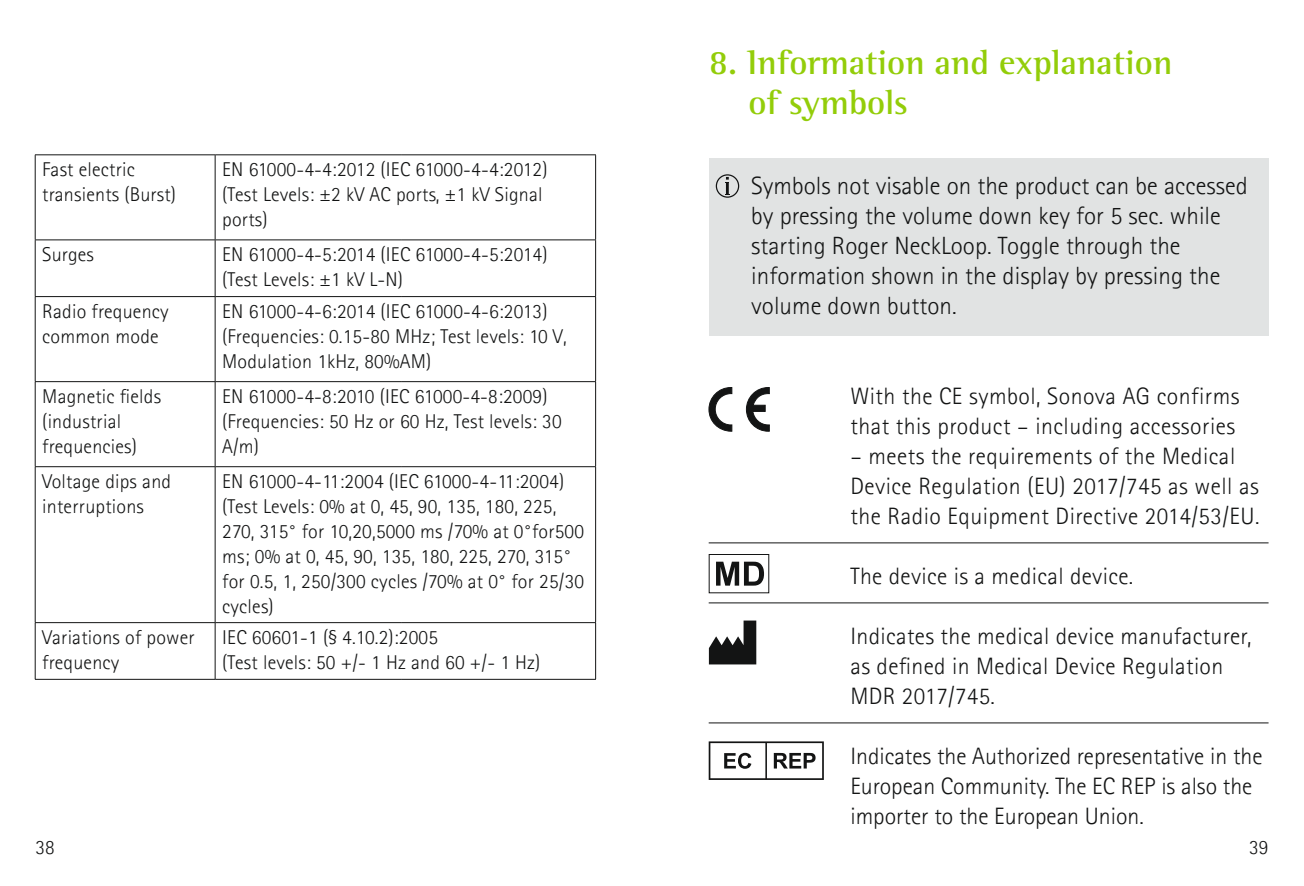
<style>
.page{position:relative;width:1304px;height:886px;background:#fff}
.page>*{position:absolute;margin:0;border:0;box-sizing:border-box;transform-origin:0 0}
.t1{font:700 35px/40px "Rotis Semifor Phonak";color:#93cd09}
.t2{font:300 25px/30px "Rotis Sansfor Phonak";letter-spacing:.005em;color:#131414}
.t3{font:300 23.75px/30px "Rotis Sansfor Phonak";letter-spacing:.015em;color:#131414}
.t4{font:300 20px/25px "Rotis Sansfor Phonak";letter-spacing:.01em;color:#131414}
</style>
<div class="page">
<div style="left:709px;top:158px;width:560px;height:178px;background:#e1e3e3"></div>
<svg style="left:716px;top:174px;width:23px;height:24px"></svg>
<hr style="left:709px;top:542px;width:560px;height:1px;background:#131414">
<hr style="left:709px;top:602px;width:560px;height:1px;background:#131414">
<hr style="left:709px;top:722px;width:560px;height:1px;background:#131414">
<svg style="left:709px;top:387px;width:23px;height:44px"></svg>
<svg style="left:746px;top:387px;width:24px;height:44px"></svg>
<div style="left:709px;top:554px;width:60px;height:39px;border:1px solid #131414"></div>
<svg style="left:716px;top:562px;width:48px;height:24px"></svg>
<svg style="left:709px;top:620px;width:47px;height:44px"></svg>
<svg style="left:709px;top:741px;width:115px;height:39px"></svg>
<hr style="left:765px;top:742px;width:2px;height:37px;background:#131414">
<hr style="left:35px;top:154px;width:180px;height:1px;background:#131414">
<hr style="left:35px;top:155px;width:1px;height:85px;background:#131414">
<hr style="left:215px;top:154px;width:187px;height:1px;background:#131414">
<hr style="left:215px;top:155px;width:1px;height:85px;background:#131414">
<hr style="left:402px;top:154px;width:194px;height:1px;background:#131414">
<hr style="left:595px;top:155px;width:1px;height:85px;background:#131414">
<hr style="left:35px;top:239px;width:180px;height:1px;background:#131414">
<hr style="left:35px;top:240px;width:1px;height:56px;background:#131414">
<hr style="left:215px;top:239px;width:187px;height:1px;background:#131414">
<hr style="left:215px;top:240px;width:1px;height:56px;background:#131414">
<hr style="left:402px;top:239px;width:194px;height:1px;background:#131414">
<hr style="left:595px;top:240px;width:1px;height:56px;background:#131414">
<hr style="left:35px;top:296px;width:180px;height:1px;background:#131414">
<hr style="left:35px;top:297px;width:1px;height:84px;background:#131414">
<hr style="left:215px;top:296px;width:187px;height:1px;background:#131414">
<hr style="left:215px;top:297px;width:1px;height:84px;background:#131414">
<hr style="left:402px;top:296px;width:194px;height:1px;background:#131414">
<hr style="left:595px;top:297px;width:1px;height:84px;background:#131414">
<hr style="left:35px;top:381px;width:180px;height:1px;background:#131414">
<hr style="left:35px;top:382px;width:1px;height:84px;background:#131414">
<hr style="left:215px;top:381px;width:187px;height:1px;background:#131414">
<hr style="left:215px;top:382px;width:1px;height:84px;background:#131414">
<hr style="left:402px;top:381px;width:194px;height:1px;background:#131414">
<hr style="left:595px;top:382px;width:1px;height:84px;background:#131414">
<hr style="left:35px;top:466px;width:180px;height:1px;background:#131414">
<hr style="left:35px;top:467px;width:1px;height:155px;background:#131414">
<hr style="left:215px;top:466px;width:187px;height:1px;background:#131414">
<hr style="left:215px;top:467px;width:1px;height:155px;background:#131414">
<hr style="left:402px;top:466px;width:194px;height:1px;background:#131414">
<hr style="left:595px;top:467px;width:1px;height:155px;background:#131414">
<hr style="left:35px;top:622px;width:180px;height:1px;background:#131414">
<hr style="left:35px;top:623px;width:1px;height:56px;background:#131414">
<hr style="left:215px;top:622px;width:187px;height:1px;background:#131414">
<hr style="left:215px;top:623px;width:1px;height:56px;background:#131414">
<hr style="left:402px;top:622px;width:194px;height:1px;background:#131414">
<hr style="left:595px;top:623px;width:1px;height:56px;background:#131414">
<hr style="left:35px;top:679px;width:180px;height:1px;background:#131414">
<hr style="left:215px;top:679px;width:187px;height:1px;background:#131414">
<hr style="left:402px;top:679px;width:194px;height:1px;background:#131414">
<p class="t4" style="left:42px;top:157px;width:135px">Fast electric transients (Burst)</p>
<p class="t4" style="left:222px;top:157px;width:327px">EN 61000-4-4:2012 (IEC 61000-4-4:2012) (Test Levels: ±2 kV AC ports, ±1 kV Signal ports)</p>
<p class="t4" style="left:42px;top:242px;width:53px">Surges</p>
<p class="t4" style="left:222px;top:242px;width:327px">EN 61000-4-5:2014 (IEC 61000-4-5:2014) (Test Levels: ±1 kV L-N)</p>
<p class="t4" style="left:42px;top:299px;width:128px">Radio frequency common mode</p>
<p class="t4" style="left:222px;top:299px;width:346px">EN 61000-4-6:2014 (IEC 61000-4-6:2013) (Frequencies: 0.15-80 MHz; Test levels: 10 V,<br>Modulation 1kHz, 80%AM)</p>
<p class="t4" style="left:42px;top:384px;width:120px">Magnetic fields (industrial frequencies)</p>
<p class="t4" style="left:222px;top:384px;width:341px">EN 61000-4-8:2010 (IEC 61000-4-8:2009) (Frequencies: 50 Hz or 60 Hz, Test levels: 30<br>A/m)</p>
<p class="t4" style="left:42px;top:469px;width:130px">Voltage dips and interruptions</p>
<p class="t4" style="left:222px;top:469px;width:363px">EN 61000-4-11:2004 (IEC 61000-4-11:2004) (Test Levels: 0% at 0, 45, 90, 135, 180, 225, 270, 315° for 10,20,5000 ms /70% at 0°for500 ms; 0% at 0, 45, 90, 135, 180, 225, 270, 315° for 0.5, 1, 250/300 cycles /70% at 0° for 25/30 cycles)</p>
<p class="t4" style="left:42px;top:625px;width:154px">Variations of power frequency</p>
<p class="t4" style="left:222px;top:625px;width:320px">IEC 60601-1 (§ 4.10.2):2005<br>(Test levels: 50 +/- 1 Hz and 60 +/- 1 Hz)</p>
<h1 class="t1" style="left:748px;top:42px;width:426px;text-indent:-40px">8. Information and explanation of symbols</h1>
<p class="t2" style="left:751px;top:171px;width:498px">Symbols not visable on the product can be accessed by pressing the volume down key for 5 sec. while starting Roger NeckLoop. Toggle through the information shown in the display by pressing the volume down button.</p>
<p class="t3" style="left:850px;top:381px;width:391px">With the CE symbol, Sonova AG confirms that this product – including accessories</p>
<p class="t3" style="left:850px;top:441px;width:410px">– meets the requirements of the Medical<br>Device Regulation (EU) 2017/745 as well as the Radio Equipment Directive 2014/53/EU.</p>
<p class="t3" style="left:850px;top:561px;width:284px">The device is a medical device.</p>
<p class="t3" style="left:850px;top:621px;width:403px">Indicates the medical device manufacturer, as defined in Medical Device Regulation<br>MDR 2017/745.</p>
<p class="t3" style="left:850px;top:741px;width:414px">Indicates the Authorized representative in the<br>European Community. The EC REP is also the importer to the European Union.</p>
<p class="t4" style="left:35px;top:835px;width:21px">38</p>
<p class="t4" style="left:1249px;top:835px;width:21px">39</p>
</div>
